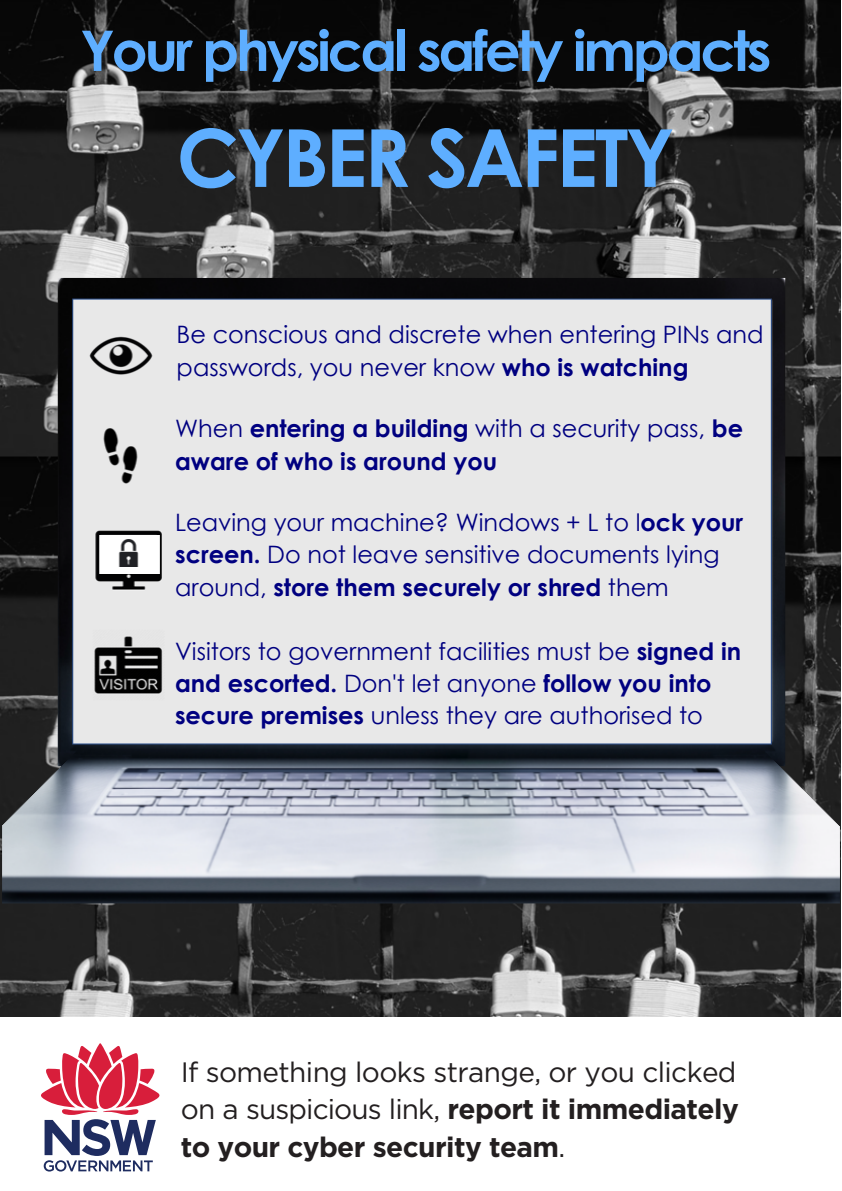
<style>
.page{position:relative;width:842px;height:1191px;background:#fff}
.page>*{position:absolute;margin:0;border:0;box-sizing:border-box;transform-origin:0 0}
.t1{font:700 80px "Century Gothic";letter-spacing:-.04em;color:#5eaeff}
.t2{font:700 56px "Century Gothic";letter-spacing:-.055em;color:#5eaeff}
.t3{font:28px/37.3px "Gotham";letter-spacing:-.02em;color:#231f20;text-align:justify}
.t4{font:24px/32.3px "Century Gothic";color:#000080}
.t5{font:700 24px/32.3px "Century Gothic";color:#000080}
.s1{font-weight:700}
.s2{font-weight:400}
</style>
<div class="page">
<svg style="left:41px;top:1043px;width:119px;height:128px"></svg>
<img style="left:1px;top:0;width:840px;height:1016px">
<img style="left:78px;top:311px;width:90px;height:397px">
<h2 class="t2" style="left:80px;top:8px;width:693px">Your physical safety impacts</h2>
<h1 class="t1" style="left:177px;top:97px;width:500px">CYBER SAFETY</h1>
<p class="t4" style="left:177px;top:318px;width:588px">Be conscious and discrete when entering PINs and passwords, you never know <span class="s1">who is watching</span></p>
<p class="t5" style="left:175px;top:411px;width:569px"><span class="s2">When</span> entering a building <span class="s2">with a security pass,</span> be aware of who is around you</p>
<p class="t4" style="left:175px;top:506px;width:570px">Leaving your machine? Windows + L to l<span class="s1">ock your screen.</span> Do not leave sensitive documents lying around, <span class="s1">store them securely or shred</span> them</p>
<p class="t4" style="left:175px;top:634px;width:568px">Visitors to government facilities must be <span class="s1">signed in and escorted.</span> Don't let anyone <span class="s1">follow you into secure premises</span> unless they are authorised to</p>
<p class="t3" style="left:181px;top:1052px;width:560px">If something looks strange, or you clicked on a suspicious link, <span class="s1">report it immediately to your cyber security team</span>.</p>
</div>
